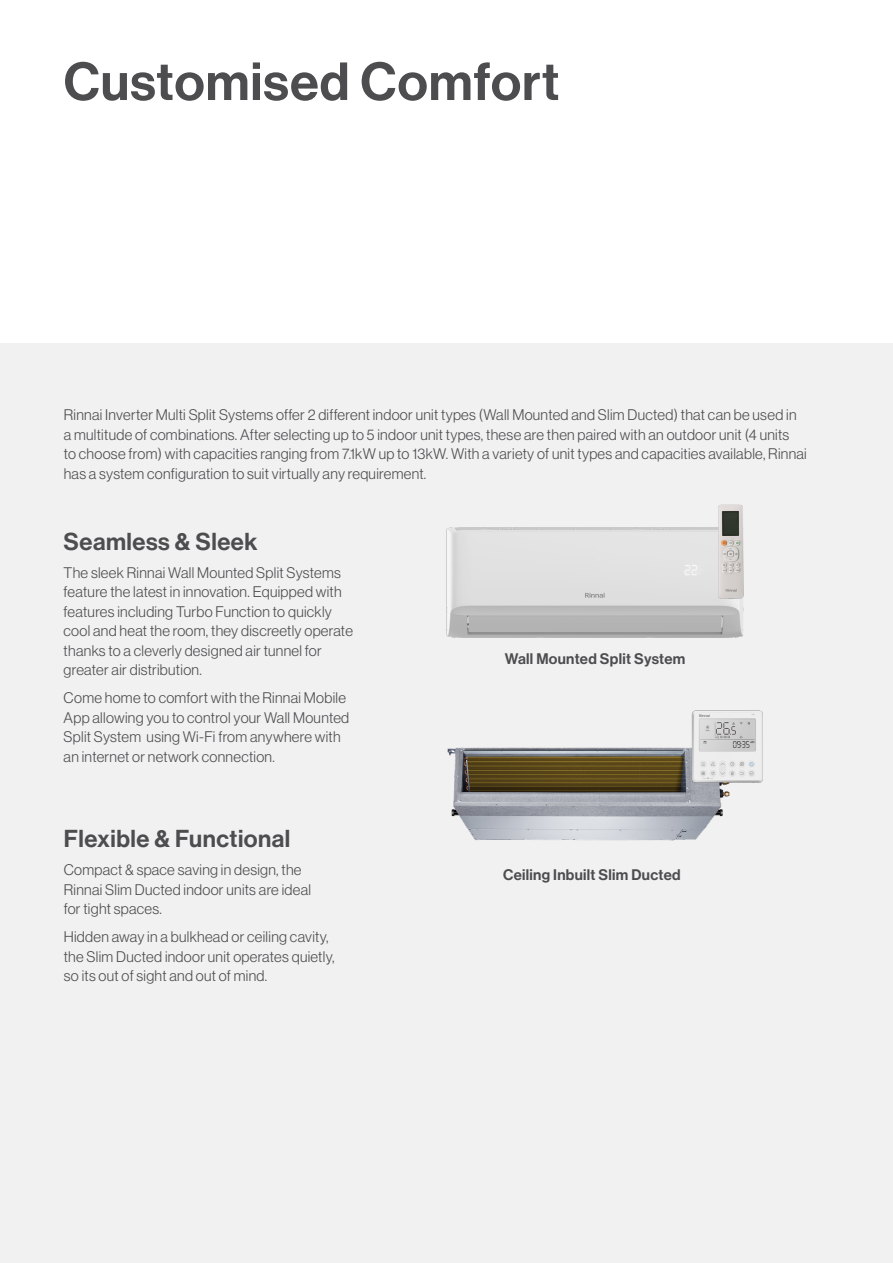
<style>
.page{position:relative;width:893px;height:1263px;background:#fff}
.page>*{position:absolute;margin:0;border:0;box-sizing:border-box;transform-origin:0 0}
.RB_Primary_Heading_Black_85{font:52.5px "N Haas Grotesk DS Pro 65 Md";letter-spacing:.02em;color:#4d4d4f}
.RB_Sub_Heading_Black_85{font:24px "N Haas Grotesk DS Pro 65 Md";letter-spacing:.02em;color:#4d4d4f}
.RB_Body_Text_Black_85{font:15px/19.5px "N Haas Grotesk DS Pro 45 Lt";letter-spacing:.02em;color:#4d4d4f}
.RB_Body_Text_Black_85__Bold{font:15px "N Haas Grotesk DS Pro 65 Md";letter-spacing:.02em;color:#4d4d4f}
</style>
<div class="page">
<div style="left:0;top:343px;width:893px;height:920px;background:#f1f1f2"></div>
<img style="left:447px;top:747px;width:283px;height:94px">
<img style="left:446px;top:528px;width:298px;height:109px">
<img style="left:689px;top:710px;width:74px;height:75px">
<img style="left:719px;top:504px;width:25px;height:101px">
<p class="RB_Primary_Heading_Black_85" style="left:64px;top:51px;width:497px">Customised Comfort</p>
<p class="RB_Body_Text_Black_85" style="left:64px;top:405px;width:744px">Rinnai Inverter Multi Split Systems offer 2 different indoor unit types (Wall Mounted and Slim Ducted) that can be used in a multitude of combinations. After selecting up to 5 indoor unit types, these are then paired with an outdoor unit (4 units<br>to choose from) with capacities ranging from 7.1kW up to 13kW. With a variety of unit types and capacities available, Rinnai has a system configuration to suit virtually any requirement.</p>
<p class="RB_Sub_Heading_Black_85" style="left:64px;top:527px;width:195px">Seamless &amp; Sleek</p>
<p class="RB_Body_Text_Black_85" style="left:64px;top:563px;width:291px">The sleek Rinnai Wall Mounted Split Systems feature the latest in innovation. Equipped with features including Turbo Function to quickly cool and heat the room, they discreetly operate thanks to a cleverly designed air tunnel for greater air distribution.</p>
<p class="RB_Body_Text_Black_85" style="left:64px;top:688px;width:287px">Come home to comfort with the Rinnai Mobile App allowing you to control your Wall Mounted Split System using Wi-Fi from anywhere with an internet or network connection.</p>
<p class="RB_Sub_Heading_Black_85" style="left:64px;top:825px;width:228px">Flexible &amp; Functional</p>
<p class="RB_Body_Text_Black_85" style="left:64px;top:860px;width:249px">Compact &amp; space saving in design, the<br>Rinnai Slim Ducted indoor units are ideal for tight spaces.</p>
<p class="RB_Body_Text_Black_85" style="left:64px;top:927px;width:272px">Hidden away in a bulkhead or ceiling cavity, the Slim Ducted indoor unit operates quietly, so its out of sight and out of mind.</p>
<p class="RB_Body_Text_Black_85__Bold" style="left:505px;top:650px;width:182px">Wall Mounted Split System</p>
<p class="RB_Body_Text_Black_85__Bold" style="left:503px;top:866px;width:179px">Ceiling Inbuilt Slim Ducted</p>
</div>
